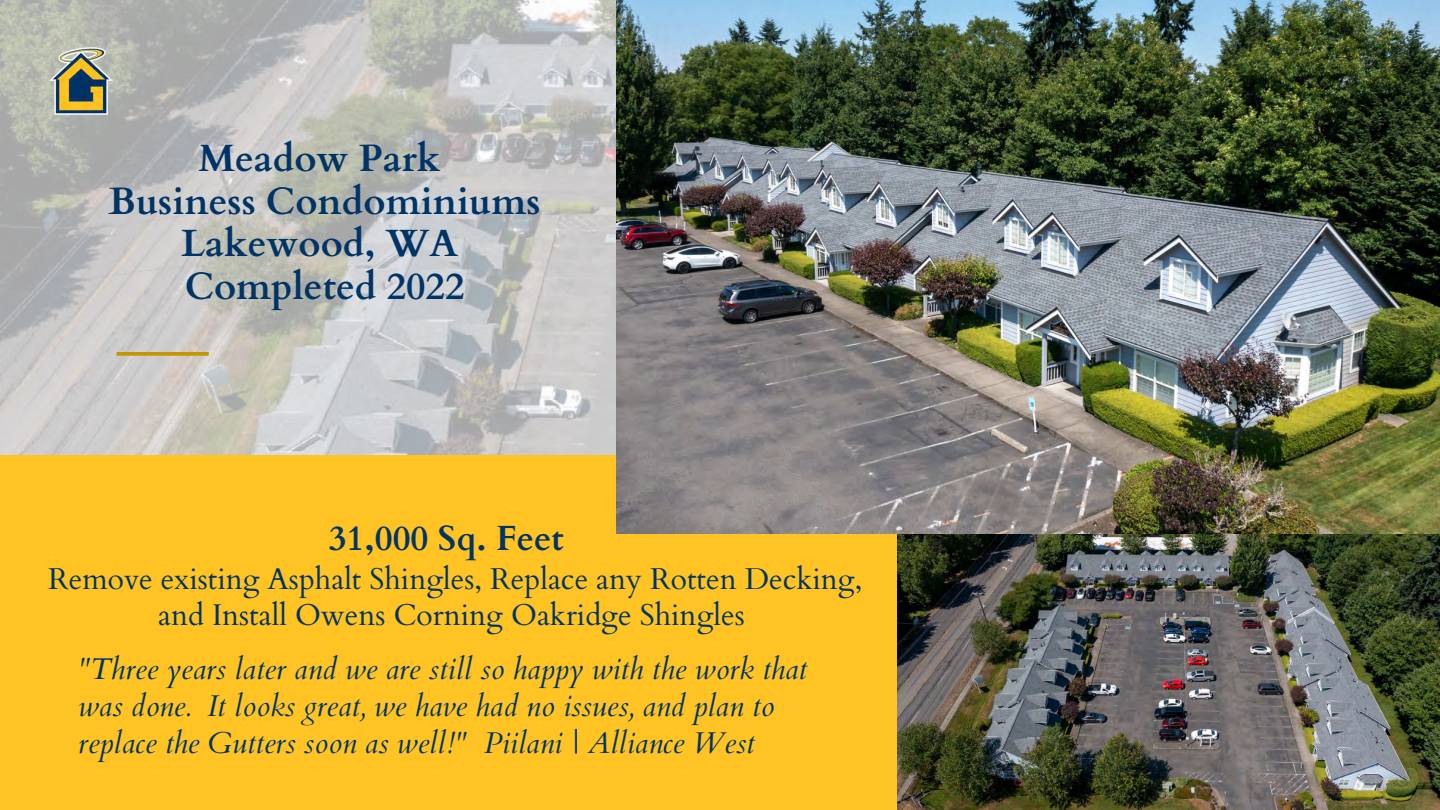
<style>
.page{position:relative;width:1440px;height:810px;background:#fff}
.page>*{position:absolute;margin:0;border:0;box-sizing:border-box;transform-origin:0 0}
.t1{font:700 38px "Cardo";color:#036}
.t2{font:700 35px "Cardo";color:#036}
.t3{font:italic 30px/36.8px "Cardo";color:#036}
.t4{font:30px/36.8px "Cardo";color:#036;text-align:center}
</style>
<div class="page">
<img style="left:0;top:0;width:617px;height:456px">
<svg style="left:116px;top:352px;width:93px;height:4px"></svg>
<img style="left:25px;top:25px;width:112px;height:112px">
<div style="left:0;top:456px;width:966px;height:354px;background:#ffc323"></div>
<img style="left:898px;top:533px;width:542px;height:277px">
<img style="left:617px;top:0;width:823px;height:533px">
<p class="t1" style="left:198px;top:133px;width:244px">Meadow Park</p>
<p class="t1" style="left:109px;top:176px;width:433px">Business Condominiums</p>
<p class="t1" style="left:181px;top:219px;width:278px">Lakewood, WA</p>
<p class="t1" style="left:185px;top:261px;width:281px">Completed 2022</p>
<p class="t2" style="left:329px;top:516px;width:236px">31,000 Sq. Feet</p>
<p class="t4" style="left:48px;top:561px;width:816px">Remove existing Asphalt Shingles, Replace any Rotten Decking, and Install Owens Corning Oakridge Shingles</p>
<p class="t3" style="left:78px;top:651px;width:730px">"Three years later and we are still so happy with the work that was done. It looks great, we have had no issues, and plan to replace the Gutters soon as well!" Piilani | Alliance West</p>
</div>
